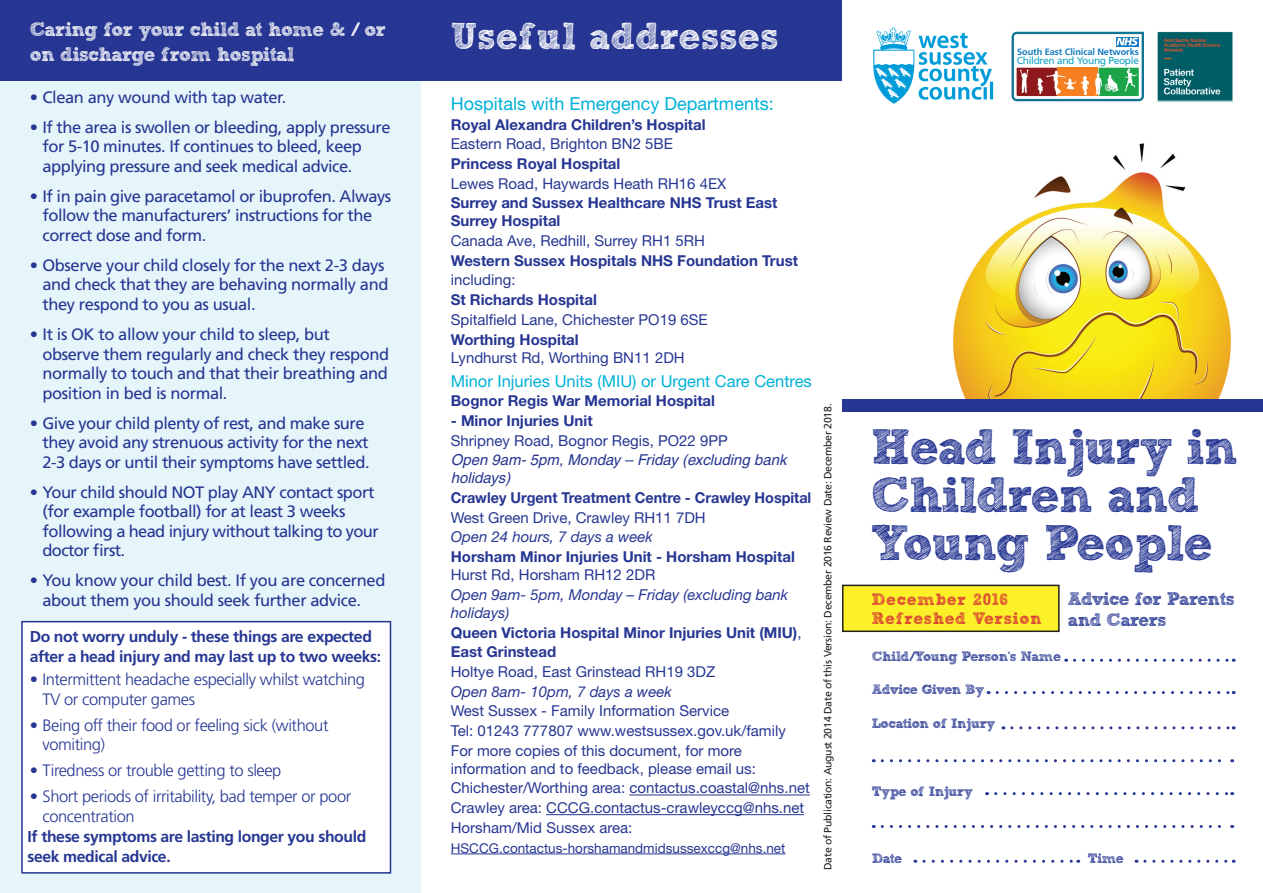
<style>
.page{position:relative;width:1263px;height:893px;background:#fff}
.page>*{position:absolute;margin:0;border:0;box-sizing:border-box;transform-origin:0 0}
.t1{font:49.5px/48px "Sketch Rockwell";letter-spacing:-.03em;color:#263692}
.t2{font:37.5px "Sketch Rockwell";color:#fff}
.t3{font:19.5px/25.5px "Sketch Rockwell";letter-spacing:-.03em;color:#fff}
.t4{font:18px "Helvetica Neue LT";color:#00b1d8}
.t5{font:18px/21px "Sketch Rockwell";letter-spacing:-.03em;color:#263692}
.t6{font:16.5px/19.5px "Frutiger";letter-spacing:-.03em;color:#263692}
.t7{font:300 16.5px/19.5px "Frutiger";letter-spacing:-.025em;color:#263692}
.t8{font:16.5px "Helvetica Neue LT";color:#00b1d8}
.t9{font:16.5px/19.8px "Sketch Rockwell";letter-spacing:.04em;color:#d62a35}
.t10{font:700 15.75px/19.5px "Frutiger";letter-spacing:-.025em;color:#263692}
.t11{font:15px/18px "Helvetica Neue LT";color:#263692}
.t12{font:700 15px/18px "Helvetica Neue";color:#263692}
.t13{font:italic 15px/18px "Helvetica Neue";color:#263692}
.t14{font:italic 15px/18px "Helvetica";color:#263692}
.t15{font:700 15px "Helvetica Neue";color:#263692;scale:.96 1}
.t16{font:13.5px "Sketch Rockwell";letter-spacing:-.03em;color:#263692}
.t17{font:13.5px "Helvetica Neue LT";color:#263692}
.t18{font:10.5px "Frutiger";letter-spacing:-.025em;color:#231f20}
.t19{font:10.2px "Frutiger";letter-spacing:-.03em;color:#13a0c6}
.t20{font:700 9.3px "Frutiger";letter-spacing:-.01em;color:#127ac0}
.s1{font-family:"Helvetica Neue";font-weight:700}
.s2{font-family:"Helvetica Neue LT";font-weight:400}
</style>
<div class="page">
<img style="left:953px;top:143px;width:278px;height:256px">
<div style="left:0;top:0;width:421px;height:893px;background:#e5f5fa"></div>
<div style="left:421px;top:0;width:421px;height:81px;background:#263692"></div>
<img style="left:873px;top:27px;width:121px;height:77px">
<div style="left:0;top:0;width:421px;height:81px;background:#263692"></div>
<hr style="left:629px;top:795px;width:181px;height:1px;background:#263692">
<hr style="left:546px;top:814px;width:258px;height:1px;background:#263692">
<hr style="left:451px;top:854px;width:334px;height:1px;background:#263692">
<svg style="left:1074px;top:659px;width:160px;height:3px"></svg>
<svg style="left:997px;top:691px;width:237px;height:3px"></svg>
<svg style="left:1012px;top:726px;width:222px;height:3px"></svg>
<svg style="left:924px;top:860px;width:155px;height:3px"></svg>
<svg style="left:1145px;top:860px;width:89px;height:3px"></svg>
<div style="left:843px;top:585px;width:216px;height:46px;background:#fcf129"></div>
<div style="left:842px;top:585px;width:217px;height:47px;border:2px solid #231f20"></div>
<div style="left:842px;top:399px;width:421px;height:13px;background:#263692"></div>
<svg style="left:882px;top:759px;width:351px;height:3px"></svg>
<svg style="left:996px;top:792px;width:237px;height:3px"></svg>
<svg style="left:882px;top:825px;width:351px;height:3px"></svg>
<div style="left:21px;top:621px;width:370px;height:253px;background:#fff;border:2px solid #263692"></div>
<img style="left:1159px;top:33px;width:72px;height:66px">
<svg style="left:1011px;top:32px;width:133px;height:69px"></svg>
<p class="t3" style="left:30px;top:17px;width:358px">Caring for your child at home &amp; / or on discharge from hospital</p>
<p class="t6" style="left:30px;top:87px;width:258px">• Clean any wound with tap water.</p>
<p class="t6" style="left:43px;top:117px;width:350px;text-indent:-13px">• If the area is swollen or bleeding, apply pressure for 5-10 minutes. If continues to bleed, keep applying pressure and seek medical advice.</p>
<p class="t6" style="left:43px;top:186px;width:350px;text-indent:-13px">• If in pain give paracetamol or ibuprofen. Always follow the manufacturers’ instructions for the correct dose and form.</p>
<p class="t6" style="left:43px;top:255px;width:347px;text-indent:-13px">• Observe your child closely for the next 2-3 days and check that they are behaving normally and they respond to you as usual.</p>
<p class="t6" style="left:43px;top:325px;width:348px;text-indent:-13px">• It is OK to allow your child to sleep, but observe them regularly and check they respond normally to touch and that their breathing and position in bed is normal.</p>
<p class="t6" style="left:43px;top:413px;width:329px;text-indent:-13px">• Give your child plenty of rest, and make sure they avoid any strenuous activity for the next<br>2-3 days or until their symptoms have settled.</p>
<p class="t6" style="left:43px;top:482px;width:338px;text-indent:-13px">• Your child should NOT play ANY contact sport (for example football) for at least 3 weeks following a head injury without talking to your doctor first.</p>
<p class="t6" style="left:43px;top:571px;width:344px;text-indent:-13px">• You know your child best. If you are concerned about them you should seek further advice.</p>
<p class="t10" style="left:30px;top:627px;width:353px">Do not worry unduly - these things are expected after a head injury and may last up to two weeks:</p>
<p class="t7" style="left:43px;top:670px;width:324px;text-indent:-13px">• Intermittent headache especially whilst watching<br>TV or computer games</p>
<p class="t7" style="left:43px;top:716px;width:287px;text-indent:-13px">• Being off their food or feeling sick (without vomiting)</p>
<p class="t7" style="left:30px;top:761px;width:253px">• Tiredness or trouble getting to sleep</p>
<p class="t7" style="left:43px;top:787px;width:310px;text-indent:-13px">• Short periods of irritability, bad temper or poor concentration</p>
<p class="t10" style="left:28px;top:827px;width:340px">If these symptoms are lasting longer you should seek medical advice.</p>
<p class="t2" style="left:451px;top:16px;width:329px">Useful addresses</p>
<p class="t4" style="left:451px;top:93px;width:324px">Hospitals with Emergency Departments:</p>
<p class="t12" style="left:451px;top:115px;width:256px">Royal Alexandra Children’s Hospital</p>
<p class="t11" style="left:451px;top:135px;width:224px">Eastern Road, Brighton BN2 5BE</p>
<p class="t12" style="left:451px;top:154px;width:171px">Princess Royal Hospital</p>
<p class="t11" style="left:451px;top:174px;width:277px">Lewes Road, Haywards Heath RH16 4EX</p>
<p class="t12" style="left:451px;top:194px;width:328px">Surrey and Sussex Healthcare NHS Trust East<br>Surrey Hospital</p>
<p class="t11" style="left:451px;top:231px;width:256px">Canada Ave, Redhill, Surrey RH1 5RH</p>
<p class="t12" style="left:451px;top:251px;width:349px">Western Sussex Hospitals NHS Foundation Trust</p>
<p class="t11" style="left:451px;top:271px;width:66px">including:</p>
<p class="t12" style="left:451px;top:290px;width:148px">St Richards Hospital</p>
<p class="t11" style="left:451px;top:310px;width:258px">Spitalfield Lane, Chichester PO19 6SE</p>
<p class="t11" style="left:451px;top:330px;width:235px"><span class="s1">Worthing Hospital<br></span>Lyndhurst Rd, Worthing BN11 2DH</p>
<p class="t8" style="left:451px;top:371px;width:363px">Minor Injuries Units (MIU) or Urgent Care Centres</p>
<p class="t12" style="left:451px;top:392px;width:266px">Bognor Regis War Memorial Hospital</p>
<p class="t12" style="left:451px;top:411px;width:143px">- Minor Injuries Unit</p>
<p class="t11" style="left:451px;top:431px;width:278px">Shripney Road, Bognor Regis, PO22 9PP</p>
<p class="t14" style="left:451px;top:451px;width:337px">Open 9am- 5pm, Monday – Friday (excluding bank holidays)</p>
<p class="t15" style="left:451px;top:488px;width:377px">Crawley Urgent Treatment Centre - Crawley Hospital</p>
<p class="t11" style="left:451px;top:508px;width:256px">West Green Drive, Crawley RH11 7DH</p>
<p class="t13" style="left:451px;top:528px;width:203px">Open 24 hours, 7 days a week</p>
<p class="t12" style="left:451px;top:547px;width:346px">Horsham Minor Injuries Unit - Horsham Hospital<br><span class="s2">Hurst Rd, Horsham RH12 2DR</span></p>
<p class="t13" style="left:451px;top:585px;width:339px">Open 9am- 5pm, Monday – Friday (excluding bank holidays)</p>
<p class="t12" style="left:451px;top:623px;width:352px">Queen Victoria Hospital Minor Injuries Unit (MIU)<span class="s2">,</span></p>
<p class="t12" style="left:451px;top:643px;width:107px">East Grinstead</p>
<p class="t11" style="left:451px;top:662px;width:266px">Holtye Road, East Grinstead RH19 3DZ</p>
<p class="t13" style="left:451px;top:682px;width:222px">Open 8am- 10pm, 7 days a week</p>
<p class="t11" style="left:451px;top:702px;width:280px">West Sussex - Family Information Service</p>
<p class="t11" style="left:451px;top:721px;width:337px">Tel: 01243 777807 www.westsussex.gov.uk/family</p>
<p class="t11" style="left:451px;top:741px;width:307px">For more copies of this document, for more information and to feedback, please email us:</p>
<p class="t11" style="left:451px;top:779px;width:360px">Chichester/Worthing area: contactus.coastal@nhs.net</p>
<p class="t11" style="left:451px;top:799px;width:355px">Crawley area: CCCG.contactus-crawleyccg@nhs.net</p>
<p class="t11" style="left:451px;top:818px;width:183px">Horsham/Mid Sussex area:</p>
<p class="t17" style="left:451px;top:840px;width:336px">HSCCG.contactus-horshamandmidsussexccg@nhs.net</p>
<p class="t18" style="left:822px;top:870px;width:468px;rotate:-90deg">Date of Publication: August 2014 Date of this Version: December 2016 Review Date: December 2018.</p>
<p class="t20" style="left:1017px;top:46px;width:123px">South East Clinical Networks</p>
<p class="t19" style="left:1017px;top:55px;width:124px">Children and Young People</p>
<p class="t1" style="left:871px;top:424px;width:369px">Head Injury in<br>Children and<br>Young People</p>
<p class="t9" style="left:872px;top:589px;width:171px">December 2016<br>Refreshed Version</p>
<p class="t5" style="left:1068px;top:589px;width:168px">Advice for Parents and Carers</p>
<p class="t16" style="left:872px;top:648px;width:191px">Child/Young Person’s Name</p>
<p class="t16" style="left:872px;top:682px;width:114px">Advice Given By</p>
<p class="t16" style="left:872px;top:716px;width:125px">Location of Injury</p>
<p class="t16" style="left:872px;top:783px;width:102px">Type of Injury</p>
<p class="t16" style="left:872px;top:851px;width:32px">Date</p>
<p class="t16" style="left:1088px;top:851px;width:38px">Time</p>
</div>
